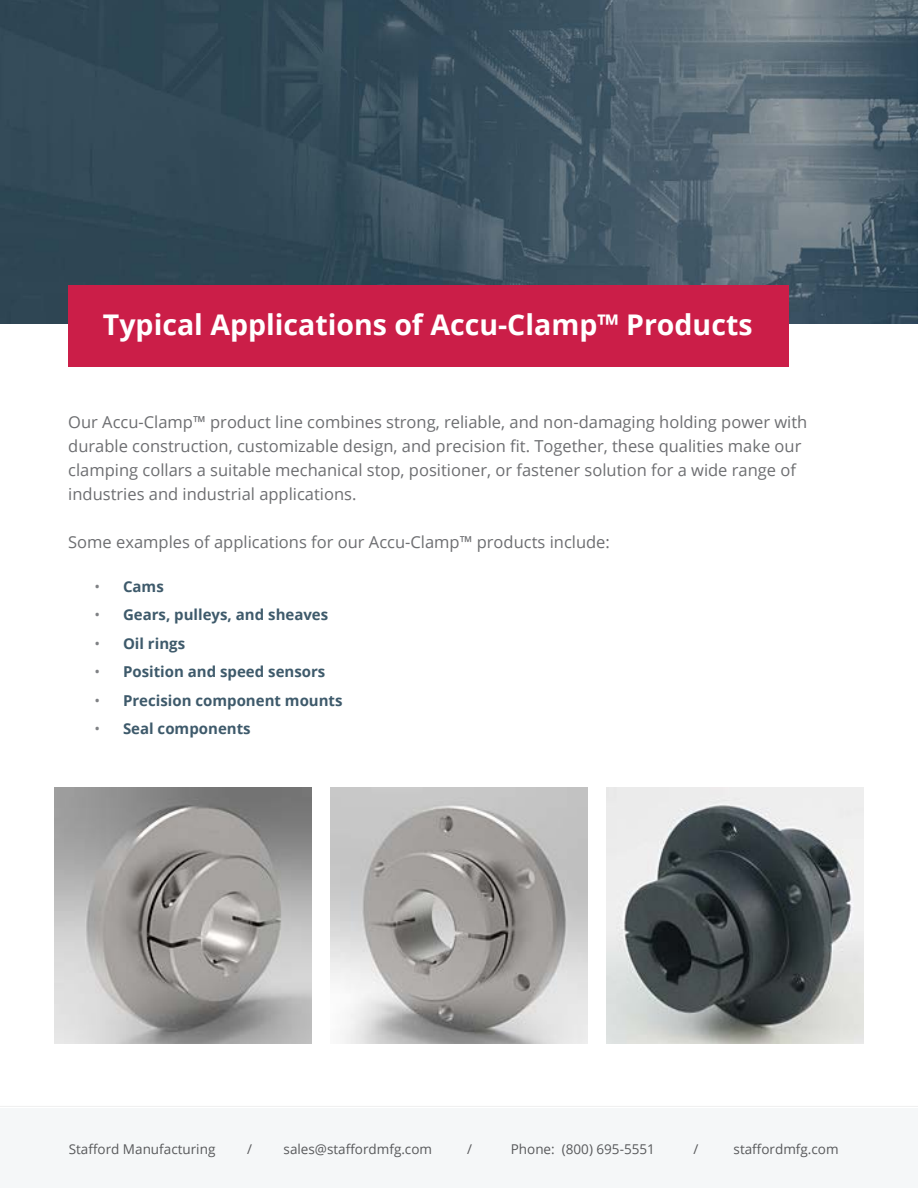
<style>
.page{position:relative;width:918px;height:1188px;background:#fff}
.page>*{position:absolute;margin:0;border:0;box-sizing:border-box;transform-origin:0 0}
.H1{font:700 28.5px "Open Sans";color:#fff}
.body_new{font:16.5px/24px "Open Sans";color:#6d6e71}
.bullet_list{font:700 15px "Open Sans";color:#3e5a6b}
.t1{font:13.5px "Open Sans";color:#58595b}
.s1{font-weight:400;color:#808285}
</style>
<div class="page">
<div style="left:0;top:1108px;width:918px;height:80px;background:#f5f7f8"></div>
<hr style="left:0;top:1106px;width:918px;height:1px;background:#efefef">
<img style="left:0;top:0;width:918px;height:324px">
<div style="left:68px;top:285px;width:720px;height:82px;background:#cb1e48"></div>
<img style="left:54px;top:788px;width:257px;height:256px">
<img style="left:330px;top:788px;width:258px;height:256px">
<img style="left:607px;top:788px;width:257px;height:256px">
<h2 class="H1" style="left:103px;top:304px;width:651px">Typical Applications of Accu-Clamp™ Products</h2>
<p class="body_new" style="left:68px;top:409px;width:741px">Our Accu-Clamp™ product line combines strong, reliable, and non-damaging holding power with durable construction, customizable design, and precision fit. Together, these qualities make our clamping collars a suitable mechanical stop, positioner, or fastener solution for a wide range of industries and industrial applications.</p>
<p class="body_new" style="left:68px;top:529px;width:543px">Some examples of applications for our Accu-Clamp™ products include:</p>
<p class="bullet_list" style="left:94px;top:576px;width:71px"><span class="s1">•</span> Cams</p>
<p class="bullet_list" style="left:94px;top:604px;width:235px"><span class="s1">•</span> Gears, pulleys, and sheaves</p>
<p class="bullet_list" style="left:94px;top:633px;width:92px"><span class="s1">•</span> Oil rings</p>
<p class="bullet_list" style="left:94px;top:661px;width:232px"><span class="s1">•</span> Position and speed sensors</p>
<p class="bullet_list" style="left:94px;top:690px;width:250px"><span class="s1">•</span> Precision component mounts</p>
<p class="bullet_list" style="left:94px;top:718px;width:158px"><span class="s1">•</span> Seal components</p>
<p class="t1" style="left:69px;top:1140px;width:148px">Stafford Manufacturing</p>
<p class="t1" style="left:247px;top:1140px;width:6px">/</p>
<p class="t1" style="left:284px;top:1140px;width:150px">sales@staffordmfg.com</p>
<p class="t1" style="left:467px;top:1140px;width:6px">/</p>
<p class="t1" style="left:511px;top:1140px;width:146px">Phone: (800) 695-5551</p>
<p class="t1" style="left:694px;top:1140px;width:6px">/</p>
<p class="t1" style="left:734px;top:1140px;width:107px">staffordmfg.com</p>
</div>
